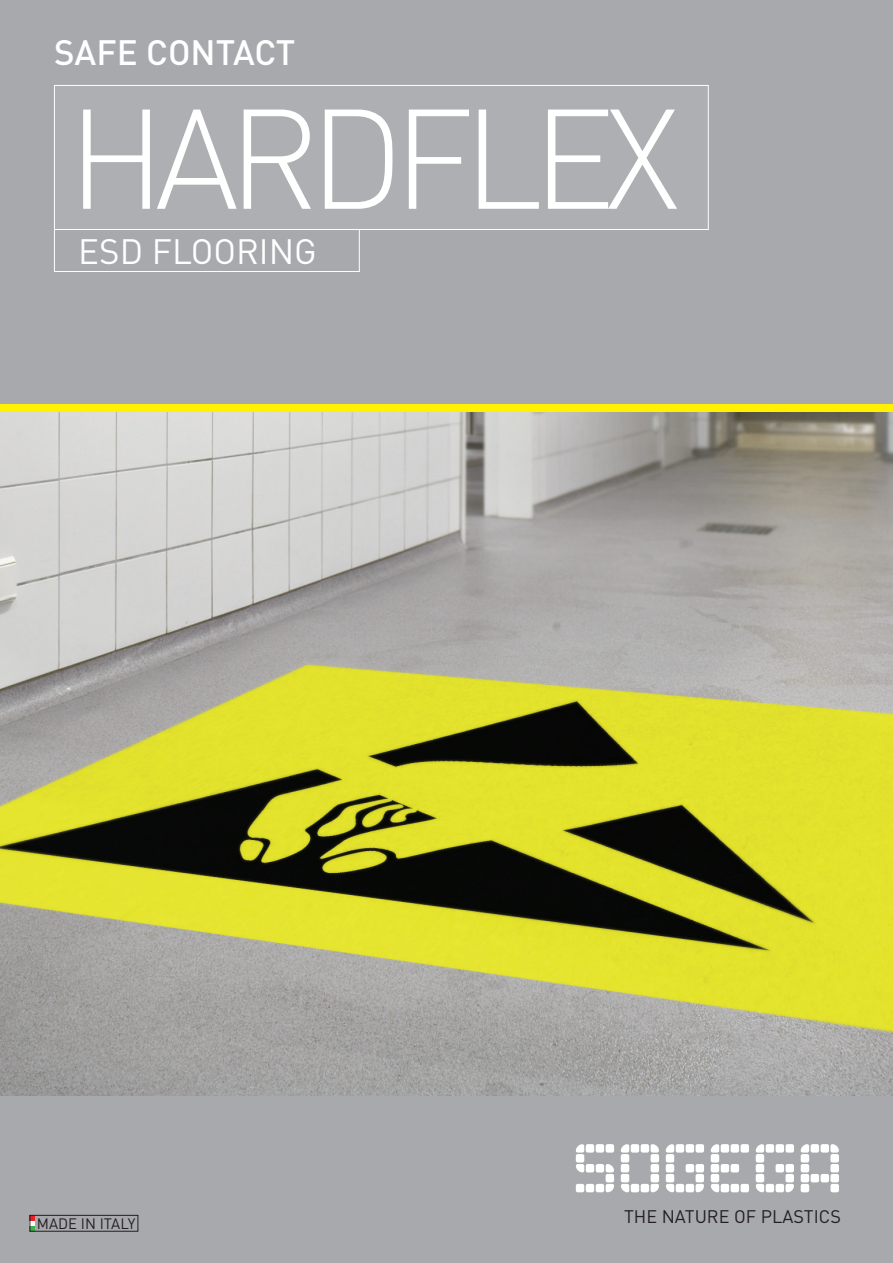
<style>
.page{position:relative;width:893px;height:1263px;background:#fff}
.page>*{position:absolute;margin:0;border:0;box-sizing:border-box;transform-origin:0 0}
.t1{font:300 139.35px "DIN";letter-spacing:-.075em;color:#fff}
.t2{font:500 34.8px "DIN";color:#fff}
.t3{font:34.8px "DIN";color:#fff}
.t4{font:18px "DIN";color:#231f20}
.t5{font:15px "DIN";color:#231f20}
</style>
<div class="page">
<div style="left:0;top:0;width:893px;height:409px;background:#a8a9ad"></div>
<div style="left:54px;top:229px;width:306px;height:43px;border:1px solid #fff"></div>
<div style="left:0;top:1093px;width:893px;height:170px;background:#a8a9ad"></div>
<svg style="left:576px;top:1144px;width:263px;height:48px"></svg>
<svg style="left:32px;top:1217px;width:3px;height:12px"></svg>
<div style="left:30px;top:1215px;width:108px;height:16px;border:1px solid #231f20"></div>
<div style="left:0;top:404px;width:893px;height:139px;background:#fff101"></div>
<img style="left:0;top:413px;width:893px;height:682px">
<div style="left:54px;top:85px;width:654px;height:144px;background:#aeafb3"></div>
<div style="left:54px;top:85px;width:655px;height:145px;border:1px solid #fff"></div>
<h2 class="t2" style="left:54px;top:30px;width:243px">SAFE CONTACT</h2>
<h1 class="t1" style="left:68px;top:73px;width:613px">HARDFLEX</h1>
<h2 class="t3" style="left:78px;top:229px;width:240px">ESD FLOORING</h2>
<p class="t5" style="left:37px;top:1214px;width:100px">MADE IN ITALY</p>
<p class="t4" style="left:624px;top:1205px;width:218px">THE NATURE OF PLASTICS</p>
</div>
